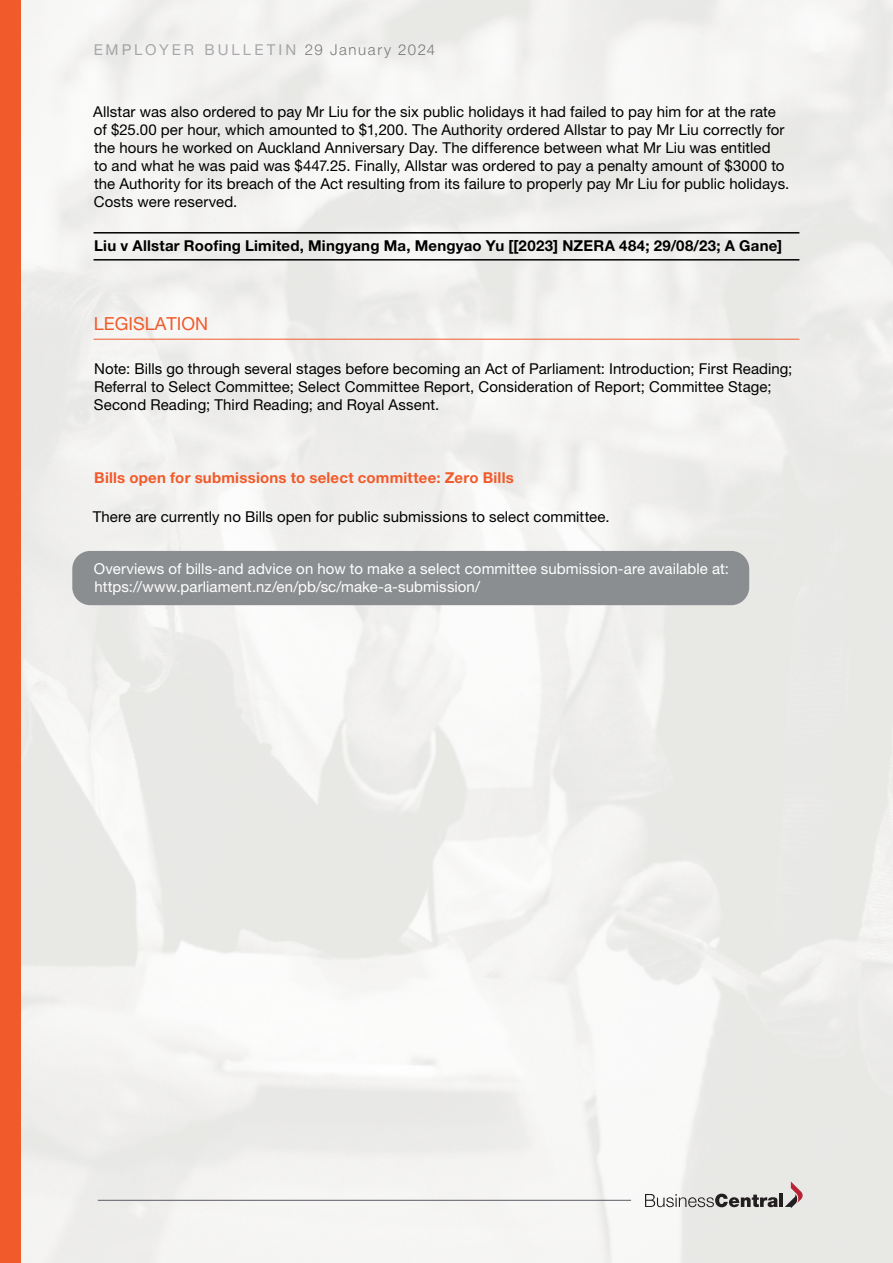
<style>
.page{position:relative;width:893px;height:1263px;background:#fff}
.page>*{position:absolute;margin:0;border:0;box-sizing:border-box;transform-origin:0 0}
.t1{font:18px "Helvetica Neue LT Pro";color:#f15a2a}
.t2{font:15px/18px "Helvetica Neue LT Pro";letter-spacing:.005em;color:#000}
.t3{font:15px/18px "Helvetica Neue LT Pro";letter-spacing:.005em;color:#fff}
.t4{font:700 15px "Helvetica Neue LT Pro";letter-spacing:.015em;color:#000}
.t5{font:700 15px "Helvetica Neue LT Pro";letter-spacing:.015em;color:#f15a2a}
.t6{font:15px "Helvetica Neue LT Pro";letter-spacing:.2em;color:#5c5b63}
.s1{font-weight:300;color:#000}
</style>
<div class="page">
<img style="left:21px;top:0;width:872px;height:1263px">
<hr style="left:98px;top:1200px;width:533px;height:1px;background:#5c5b63">
<svg style="left:645px;top:1194px;width:133px;height:13px;background:#a19f9e"></svg>
<hr style="left:779px;top:1194px;width:4px;height:13px;background:#231f20">
<svg style="left:785px;top:1181px;width:18px;height:27px"></svg>
<div style="left:0;top:0;width:21px;height:1263px;background:#f15a2a"></div>
<hr style="left:94px;top:232px;width:705px;height:2px;background:#000">
<hr style="left:94px;top:259px;width:705px;height:2px;background:#000">
<hr style="left:94px;top:339px;width:705px;height:1px;background:#f15a2a">
<div style="left:72px;top:551px;width:677px;height:54px;background:#8b8e90;border-radius:18px"></div>
<p class="t6" style="left:94px;top:41px;width:343px">EMPLOYER BULLETIN <span class="s1">29 January 2024</span></p>
<p class="t2" style="left:93px;top:102px;width:698px">Allstar was also ordered to pay Mr Liu for the six public holidays it had failed to pay him for at the rate of $25.00 per hour, which amounted to $1,200. The Authority ordered Allstar to pay Mr Liu correctly for the hours he worked on Auckland Anniversary Day. The difference between what Mr Liu was entitled<br>to and what he was paid was $447.25. Finally, Allstar was ordered to pay a penalty amount of $3000 to the Authority for its breach of the Act resulting from its failure to properly pay Mr Liu for public holidays.<br>Costs were reserved.</p>
<p class="t4" style="left:94px;top:236px;width:689px">Liu v Allstar Roofing Limited, Mingyang Ma, Mengyao Yu [[2023] NZERA 484; 29/08/23; A Gane]</p>
<p class="t1" style="left:94px;top:313px;width:116px">LEGISLATION</p>
<p class="t2" style="left:94px;top:359px;width:700px">Note: Bills go through several stages before becoming an Act of Parliament: Introduction; First Reading;<br>Referral to Select Committee; Select Committee Report, Consideration of Report; Committee Stage;<br>Second Reading; Third Reading; and Royal Assent.</p>
<p class="t5" style="left:94px;top:468px;width:421px">Bills open for submissions to select committee: Zero Bills</p>
<p class="t2" style="left:93px;top:508px;width:518px">There are currently no Bills open for public submissions to select committee.</p>
<p class="t3" style="left:94px;top:560px;width:636px">Overviews of bills-and advice on how to make a select committee submission-are available at: https://www.parliament.nz/en/pb/sc/make-a-submission/</p>
</div>
